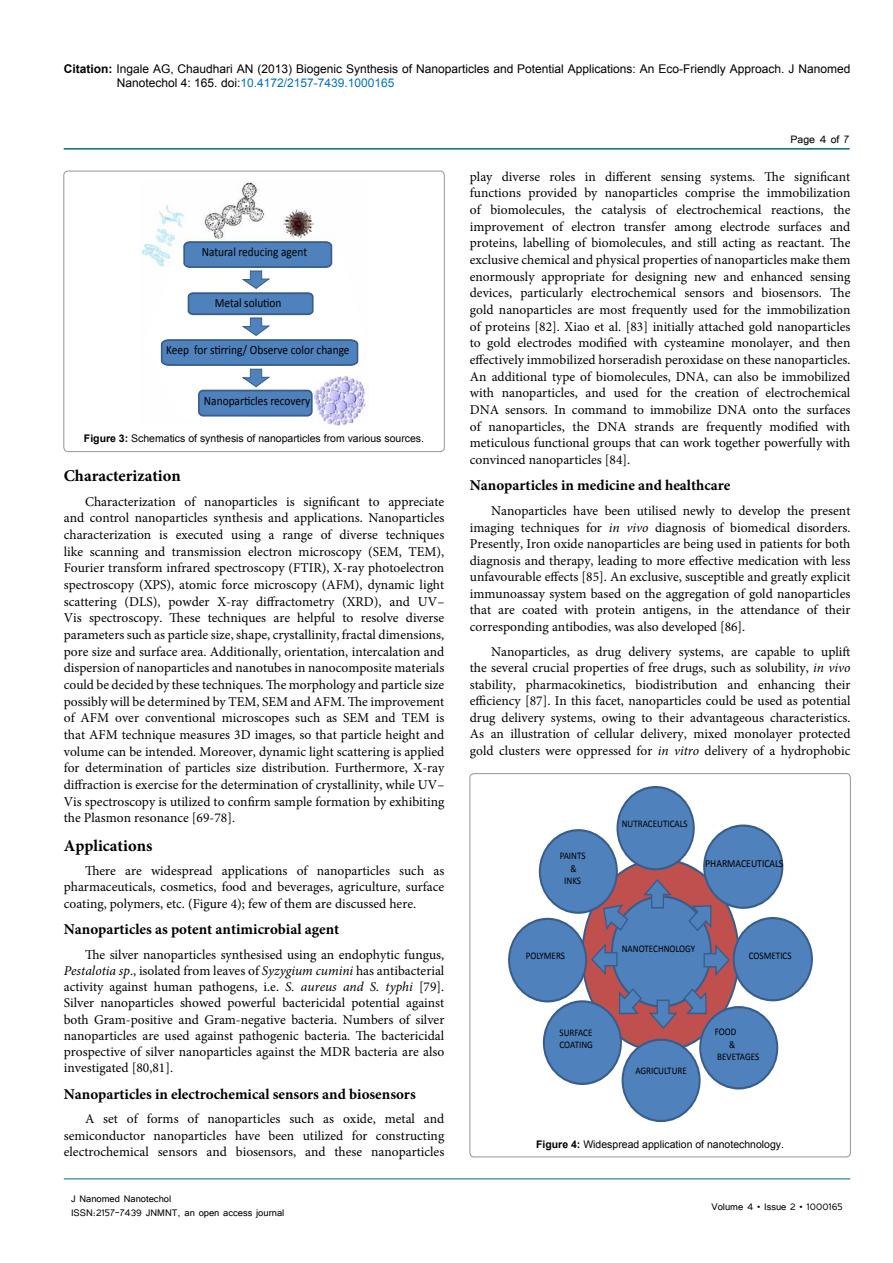
<style>
.page{position:relative;width:893px;height:1263px;background:#fff}
.page>*{position:absolute;margin:0;border:0;box-sizing:border-box;transform-origin:0 0}
.t1{font:700 16.5px "Minion Pro";color:#000}
.t2{font:700 15px "Minion Pro";color:#000}
.t3{font:13.5px/16.6px "Minion Pro";color:#000;text-align:justify}
.t4{font:13.5px "Tunga";color:#000}
.t5{font:12.75px "Calibri";color:#000;scale:.89 1}
.t6{font:12px/14.4px "Arial";color:#000}
.t7{font:12px/14.4px "Tunga";color:#000}
.t8{font:10.8px "Calibri";color:#000;scale:.89 1}
.NSFText{font:10.5px "Arial";color:#000}
.t9{font:10.2px/12.1px "Calibri";color:#000;scale:.89 1}
.s1{font-weight:700}
.s2{color:#0072bc}
.s3{font-style:italic}
</style>
<div class="page">
<hr style="left:64px;top:148px;width:786px;height:2px;background:#007071">
<hr style="left:64px;top:1179px;width:786px;height:1px;background:#007071">
<div style="left:64px;top:171px;width:380px;height:281px;border:1px solid #939598;border-radius:4px"></div>
<img style="left:141px;top:181px;width:226px;height:245px">
<svg style="left:143px;top:240px;width:221px;height:183px"></svg>
<div style="left:470px;top:773px;width:380px;height:384px;border:1px solid #939598;border-radius:4px"></div>
<div style="left:582px;top:859px;width:157px;height:192px;background:#c0504d;border-radius:50%"></div>
<div style="left:612px;top:896px;width:99px;height:110px;background:#4f81bd;border-radius:50%"></div>
<div style="left:617px;top:787px;width:77px;height:82px;background:#4f81bd;border-radius:50%"></div>
<div style="left:616px;top:786px;width:79px;height:84px;border:2px solid #385d8a;border-radius:50%"></div>
<div style="left:704px;top:826px;width:78px;height:82px;background:#4f81bd;border-radius:50%"></div>
<div style="left:703px;top:824px;width:80px;height:85px;border:2px solid #385d8a;border-radius:50%"></div>
<div style="left:734px;top:918px;width:78px;height:82px;background:#4f81bd;border-radius:50%"></div>
<div style="left:733px;top:917px;width:80px;height:84px;border:2px solid #385d8a;border-radius:50%"></div>
<div style="left:700px;top:1007px;width:77px;height:81px;background:#4f81bd;border-radius:50%"></div>
<div style="left:699px;top:1006px;width:79px;height:83px;border:2px solid #385d8a;border-radius:50%"></div>
<div style="left:623px;top:1040px;width:77px;height:81px;background:#4f81bd;border-radius:50%"></div>
<div style="left:622px;top:1039px;width:79px;height:83px;border:2px solid #385d8a;border-radius:50%"></div>
<div style="left:544px;top:1001px;width:77px;height:83px;background:#4f81bd;border-radius:50%"></div>
<div style="left:543px;top:1000px;width:79px;height:85px;border:2px solid #385d8a;border-radius:50%"></div>
<div style="left:509px;top:919px;width:77px;height:82px;background:#4f81bd;border-radius:50%"></div>
<div style="left:508px;top:918px;width:79px;height:84px;border:2px solid #385d8a;border-radius:50%"></div>
<div style="left:540px;top:830px;width:77px;height:83px;background:#4f81bd;border-radius:50%"></div>
<div style="left:539px;top:829px;width:79px;height:85px;border:2px solid #385d8a;border-radius:50%"></div>
<svg style="left:642px;top:879px;width:31px;height:30px"></svg>
<svg style="left:618px;top:987px;width:89px;height:43px"></svg>
<svg style="left:703px;top:943px;width:27px;height:35px"></svg>
<svg style="left:591px;top:941px;width:27px;height:36px"></svg>
<svg style="left:687px;top:904px;width:25px;height:28px"></svg>
<svg style="left:602px;top:903px;width:27px;height:29px"></svg>
<p class="t6" style="left:117px;top:61px;width:735px;text-indent:-53px"><span class="s1">Citation:</span> Ingale AG, Chaudhari AN (2013) Biogenic Synthesis of Nanoparticles and Potential Applications: An Eco-Friendly Approach. J Nanomed<br>Nanotechol 4: 165. doi:<span class="s2">10.4172/2157-7439.1000165</span></p>
<p class="t5" style="left:202px;top:244px;width:120px">Natural reducing agent</p>
<p class="t5" style="left:215px;top:295px;width:77px">Metal solution</p>
<p class="t5" style="left:166px;top:342px;width:208px">Keep for stirring/ Observe color change</p>
<p class="t5" style="left:204px;top:392px;width:121px">Nanoparticles recovery</p>
<p class="NSFText" style="left:84px;top:431px;width:342px"><span class="s1">Figure 3:</span> Schematics of synthesis of nanoparticles from various sources.</p>
<p class="t1" style="left:64px;top:464px;width:119px">Characterization</p>
<p class="t3" style="left:64px;top:493px;width:382px;text-indent:21px">Characterization of nanoparticles is significant to appreciate and control nanoparticles synthesis and applications. Nanoparticles characterization is executed using a range of diverse techniques like scanning and transmission electron microscopy (SEM, TEM), Fourier transform infrared spectroscopy (FTIR), X-ray photoelectron spectroscopy (XPS), atomic force microscopy (AFM), dynamic light scattering (DLS), powder X-ray diffractometry (XRD), and UV– Vis spectroscopy. These techniques are helpful to resolve diverse parameters such as particle size, shape, crystallinity, fractal dimensions, pore size and surface area. Additionally, orientation, intercalation and dispersion of nanoparticles and nanotubes in nanocomposite materials could be decided by these techniques. The morphology and particle size possibly will be determined by TEM, SEM and AFM. The improvement of AFM over conventional microscopes such as SEM and TEM is that AFM technique measures 3D images, so that particle height and volume can be intended. Moreover, dynamic light scattering is applied for determination of particles size distribution. Furthermore, X-ray diffraction is exercise for the determination of crystallinity, while UV– Vis spectroscopy is utilized to confirm sample formation by exhibiting the Plasmon resonance [69-78].</p>
<p class="t1" style="left:64px;top:834px;width:90px">Applications</p>
<p class="t3" style="left:64px;top:863px;width:382px;line-height:16.2px;text-indent:21px">There are widespread applications of nanoparticles such as pharmaceuticals, cosmetics, food and beverages, agriculture, surface coating, polymers, etc. (Figure 4); few of them are discussed here.</p>
<p class="t2" style="left:64px;top:919px;width:277px">Nanoparticles as potent antimicrobial agent</p>
<p class="t3" style="left:64px;top:946px;width:382px;line-height:16.2px;text-indent:21px">The silver nanoparticles synthesised using an endophytic fungus, <span class="s3">Pestalotia sp</span>., isolated from leaves of <span class="s3">Syzygium cumini</span> has antibacterial activity against human pathogens, i.e. <span class="s3">S. aureus and S. typhi</span> [79].<br>Silver nanoparticles showed powerful bactericidal potential against both Gram-positive and Gram-negative bacteria. Numbers of silver nanoparticles are used against pathogenic bacteria. The bactericidal prospective of silver nanoparticles against the MDR bacteria are also investigated [80,81].</p>
<p class="t2" style="left:64px;top:1083px;width:353px">Nanoparticles in electrochemical sensors and biosensors</p>
<p class="t3" style="left:64px;top:1111px;width:382px;line-height:16.2px;text-indent:21px">A set of forms of nanoparticles such as oxide, metal and semiconductor nanoparticles have been utilized for constructing electrochemical sensors and biosensors, and these nanoparticles</p>
<p class="t7" style="left:71px;top:1190px;width:215px">J Nanomed Nanotechol<br>ISSN:2157-7439 JNMNT, an open access journal</p>
<p class="t4" style="left:790px;top:131px;width:60px">Page 4 of 7</p>
<p class="t3" style="left:470px;top:168px;width:382px">play diverse roles in different sensing systems. The significant functions provided by nanoparticles comprise the immobilization of biomolecules, the catalysis of electrochemical reactions, the improvement of electron transfer among electrode surfaces and proteins, labelling of biomolecules, and still acting as reactant. The exclusive chemical and physical properties of nanoparticles make them enormously appropriate for designing new and enhanced sensing devices, particularly electrochemical sensors and biosensors. The gold nanoparticles are most frequently used for the immobilization of proteins [82]. Xiao et al. [83] initially attached gold nanoparticles to gold electrodes modified with cysteamine monolayer, and then effectively immobilized horseradish peroxidase on these nanoparticles.<br>An additional type of biomolecules, DNA, can also be immobilized with nanoparticles, and used for the creation of electrochemical DNA sensors. In command to immobilize DNA onto the surfaces of nanoparticles, the DNA strands are frequently modified with meticulous functional groups that can work together powerfully with convinced nanoparticles [84].</p>
<p class="t2" style="left:470px;top:475px;width:262px">Nanoparticles in medicine and healthcare</p>
<p class="t3" style="left:470px;top:503px;width:382px;text-indent:21px">Nanoparticles have been utilised newly to develop the present imaging techniques for <span class="s3">in vivo</span> diagnosis of biomedical disorders.<br>Presently, Iron oxide nanoparticles are being used in patients for both diagnosis and therapy, leading to more effective medication with less unfavourable effects [85]. An exclusive, susceptible and greatly explicit immunoassay system based on the aggregation of gold nanoparticles that are coated with protein antigens, in the attendance of their corresponding antibodies, was also developed [86].</p>
<p class="t3" style="left:470px;top:643px;width:382px;text-indent:21px">Nanoparticles, as drug delivery systems, are capable to uplift the several crucial properties of free drugs, such as solubility, <span class="s3">in vivo </span>stability, pharmacokinetics, biodistribution and enhancing their efficiency [87]. In this facet, nanoparticles could be used as potential drug delivery systems, owing to their advantageous characteristics.<br>As an illustration of cellular delivery, mixed monolayer protected gold clusters were oppressed for <span class="s3">in vitro</span> delivery of a hydrophobic</p>
<p class="t9" style="left:560px;top:849px;width:31px;text-align:center">PAINTS &amp;<br>INKS</p>
<p class="t9" style="left:526px;top:948px;width:46px">POLYMERS</p>
<p class="t9" style="left:560px;top:1026px;width:39px">SURFACE<br>COATING</p>
<p class="t9" style="left:622px;top:817px;width:76px">NUTRACEUTICALS</p>
<p class="t8" style="left:705px;top:857px;width:89px">PHARMACEUTICALS</p>
<p class="t9" style="left:622px;top:942px;width:84px">NANOTECHNOLOGY</p>
<p class="t9" style="left:749px;top:949px;width:50px">COSMETICS</p>
<p class="t9" style="left:635px;top:1064px;width:59px">AGRICULTURE</p>
<p class="t9" style="left:715px;top:1025px;width:26px">FOOD</p>
<p class="t9" style="left:729px;top:1038px;width:8px">&amp;</p>
<p class="t9" style="left:717px;top:1050px;width:49px">BEVETAGES</p>
<p class="NSFText" style="left:536px;top:1137px;width:250px"><span class="s1">Figure 4:</span> Widespread application of nanotechnology.</p>
<p class="t7" style="left:711px;top:1199px;width:133px">Volume 4 • Issue 2 • 1000165</p>
</div>
